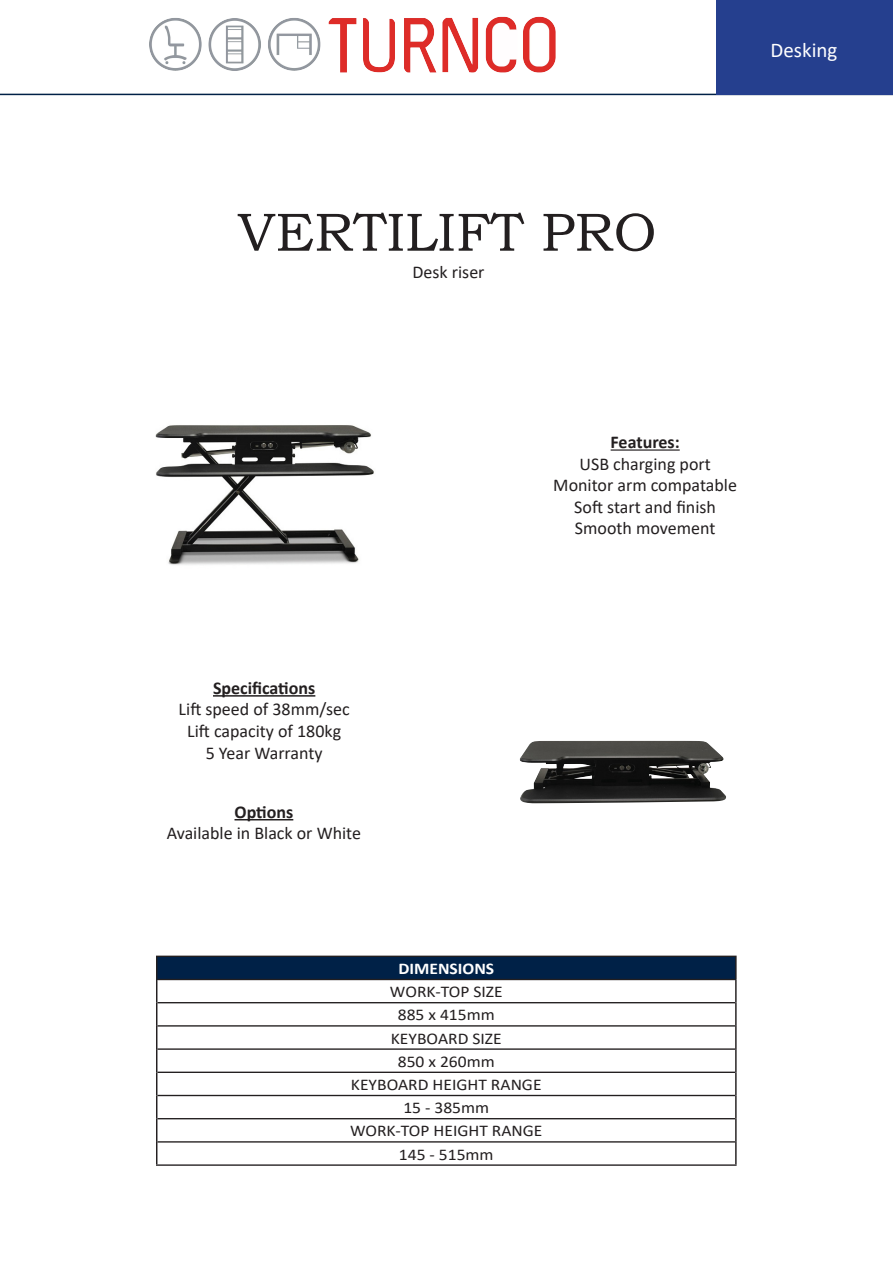
<style>
.page{position:relative;width:893px;height:1263px;background:#fff}
.page>*{position:absolute;margin:0;border:0;box-sizing:border-box;transform-origin:0 0}
.t1{font:54px "Bookman Old Style";color:#231f20}
.t2{font:27px "Calibri";color:#fff}
.t3{font:21px "Calibri";color:#fff}
.t4{font:18px "Calibri";color:#231f20}
.t5{font:700 18px "Calibri";color:#231f20}
.t6{font:16.35px "Calibri";color:#231f20;scale:1.07 1}
.t7{font:700 16.35px "Calibri";color:#fff;scale:1.07 1}
</style>
<div class="page">
<hr style="left:213px;top:695px;width:102px;height:2px;background:#231f20">
<div style="left:157px;top:956px;width:579px;height:23px;background:#002147"></div>
<hr style="left:156px;top:956px;width:581px;height:1px;background:#231f20">
<hr style="left:157px;top:979px;width:578px;height:1px;background:#231f20">
<hr style="left:157px;top:1002px;width:578px;height:1px;background:#231f20">
<hr style="left:157px;top:1025px;width:578px;height:1px;background:#231f20">
<hr style="left:157px;top:1048px;width:578px;height:2px;background:#231f20">
<hr style="left:157px;top:1071px;width:578px;height:2px;background:#231f20">
<hr style="left:157px;top:1095px;width:578px;height:1px;background:#231f20">
<hr style="left:157px;top:1118px;width:578px;height:1px;background:#231f20">
<hr style="left:157px;top:1141px;width:578px;height:1px;background:#231f20">
<hr style="left:156px;top:1164px;width:581px;height:2px;background:#231f20">
<hr style="left:735px;top:957px;width:2px;height:22px;background:#231f20">
<hr style="left:735px;top:979px;width:2px;height:24px;background:#231f20">
<hr style="left:735px;top:1003px;width:2px;height:23px;background:#231f20">
<hr style="left:735px;top:1026px;width:2px;height:23px;background:#231f20">
<hr style="left:735px;top:1049px;width:2px;height:23px;background:#231f20">
<hr style="left:735px;top:1072px;width:2px;height:23px;background:#231f20">
<hr style="left:735px;top:1095px;width:2px;height:24px;background:#231f20">
<hr style="left:735px;top:1119px;width:2px;height:23px;background:#231f20">
<svg style="left:156px;top:957px;width:1px;height:207px"></svg>
<hr style="left:735px;top:1142px;width:2px;height:22px;background:#231f20">
<hr style="left:234px;top:819px;width:59px;height:1px;background:#231f20">
<hr style="left:611px;top:449px;width:69px;height:2px;background:#231f20">
<img style="left:520px;top:741px;width:206px;height:62px">
<img style="left:155px;top:425px;width:219px;height:140px">
<svg style="left:0;top:93px;width:716px;height:2px"></svg>
<div style="left:716px;top:0;width:177px;height:95px;background:#253f8e"></div>
<img style="left:149px;top:16px;width:407px;height:57px">
<p class="t1" style="left:238px;top:197px;width:421px">VERTILIFT PRO</p>
<p class="t4" style="left:413px;top:260px;width:74px">Desk riser</p>
<p class="t2" style="left:768px;top:30px;width:112px">Task Chair</p>
<p class="t3" style="left:770px;top:35px;width:68px">Desking</p>
<p class="t5" style="left:611px;top:429px;width:71px">Features:</p>
<p class="t4" style="left:580px;top:451px;width:133px">USB charging port</p>
<p class="t4" style="left:553px;top:473px;width:185px">Monitor arm compatable</p>
<p class="t4" style="left:574px;top:494px;width:143px">Soft start and finish</p>
<p class="t4" style="left:575px;top:516px;width:142px">Smooth movement</p>
<p class="t5" style="left:213px;top:675px;width:104px">Specifications</p>
<p class="t4" style="left:179px;top:697px;width:173px">Lift speed of 38mm/sec</p>
<p class="t4" style="left:187px;top:718px;width:156px">Lift capacity of 180kg</p>
<p class="t4" style="left:206px;top:740px;width:118px">5 Year Warranty</p>
<p class="t5" style="left:234px;top:799px;width:60px">Options</p>
<p class="t4" style="left:167px;top:821px;width:196px">Available in Black or White</p>
<p class="t7" style="left:398px;top:957px;width:91px">DIMENSIONS</p>
<p class="t6" style="left:390px;top:980px;width:107px">WORK-TOP SIZE</p>
<p class="t6" style="left:398px;top:1004px;width:92px">885 x 415mm</p>
<p class="t6" style="left:391px;top:1027px;width:105px">KEYBOARD SIZE</p>
<p class="t6" style="left:398px;top:1050px;width:92px">850 x 260mm</p>
<p class="t6" style="left:351px;top:1073px;width:180px">KEYBOARD HEIGHT RANGE</p>
<p class="t6" style="left:403px;top:1096px;width:82px">15 - 385mm</p>
<p class="t6" style="left:350px;top:1120px;width:181px">WORK-TOP HEIGHT RANGE</p>
<p class="t6" style="left:399px;top:1143px;width:90px">145 - 515mm</p>
</div>
